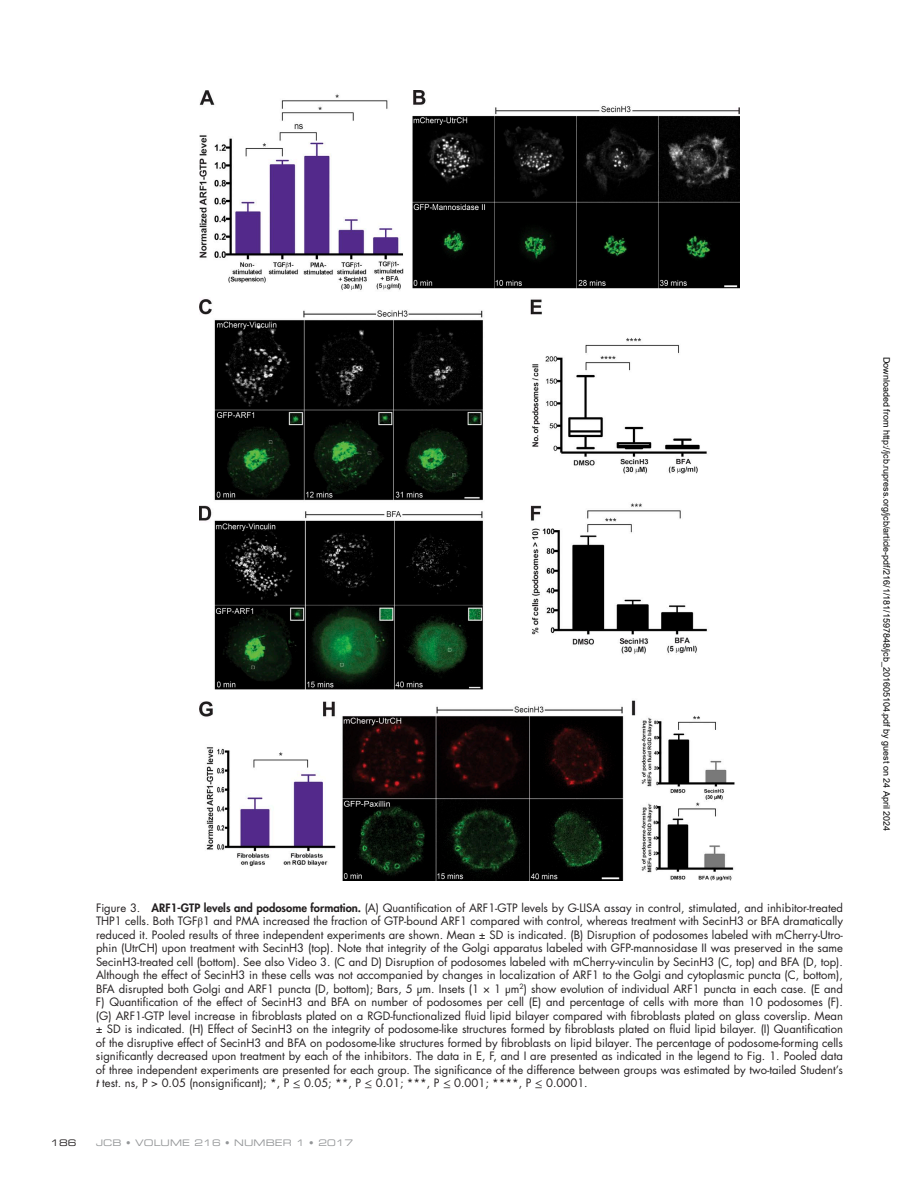
<style>
.page{position:relative;width:918px;height:1188px;background:#fff}
.page>*{position:absolute;margin:0;border:0;box-sizing:border-box;transform-origin:0 0}
.t1{font:11.25px/13.5px "Futura Std";color:#231f20;text-align:justify}
.t2{font:9px "Arial";color:#000}
.t3{font:9px "Eurostile LT Std Ex 2";letter-spacing:.01em;color:#949698}
.t4{font:9px "Eurostile LT Std Ex 2";color:#231f20}
.s1{font-weight:800}
.s2{font-family:"STIX General"}
.s3{font-weight:500;font-style:italic}
</style>
<div class="page">
<img style="left:200px;top:90px;width:540px;height:790px">
<p class="t1" style="left:96px;top:901px;width:749px">Figure 3. <span class="s1">ARF1-GTP levels and podosome formation.</span> (A) Quantification of ARF1-GTP levels by G-LISA assay in control, stimulated, and inhibitor-treated THP1 cells. Both TGF<span class="s2">β</span>1 and PMA increased the fraction of GTP-bound ARF1 compared with control, whereas treatment with SecinH3 or BFA dramatically reduced it. Pooled results of three independent experiments are shown. Mean ± SD is indicated. (B) Disruption of podosomes labeled with mCherry-Utro&shy;phin (UtrCH) upon treatment with SecinH3 (top). Note that integrity of the Golgi apparatus labeled with GFP-mannosidase II was preserved in the same SecinH3-treated cell (bottom). See also Video 3. (C and D) Disruption of podosomes labeled with mCherry-vinculin by SecinH3 (C, top) and BFA (D, top).<br>Although the effect of SecinH3 in these cells was not accompanied by changes in localization of ARF1 to the Golgi and cytoplasmic puncta (C, bottom), BFA disrupted both Golgi and ARF1 puncta (D, bottom); Bars, 5 µm. Insets (1 × 1 µm<sup>2</sup>) show evolution of individual ARF1 puncta in each case. (E and F) Quantification of the effect of SecinH3 and BFA on number of podosomes per cell (E) and percentage of cells with more than 10 podosomes (F). (G) ARF1-GTP level increase in fibroblasts plated on a RGD-functionalized fluid lipid bilayer compared with fibroblasts plated on glass coverslip. Mean ± SD is indicated. (H) Effect of SecinH3 on the integrity of podosome-like structures formed by fibroblasts plated on fluid lipid bilayer. (I) Quantification of the disruptive effect of SecinH3 and BFA on podosome-like structures formed by fibroblasts on lipid bilayer. The percentage of podosome-forming cells significantly decreased upon treatment by each of the inhibitors. The data in E, F, and I are presented as indicated in the legend to Fig. 1. Pooled data of three independent experiments are presented for each group. The significance of the difference between groups was estimated by two-tailed Student’s <span class="s3">t</span> test. ns, P &gt; 0.05 (nonsignificant); *, P <span class="s2">≤</span> 0.05; **, P <span class="s2">≤</span> 0.01; ***, P <span class="s2">≤</span> 0.001; ****, P <span class="s2">≤</span> 0.0001.</p>
<p class="t4" style="left:50px;top:1136px;width:28px">186</p>
<p class="t3" style="left:96px;top:1136px;width:259px">JCB • VOLUME 216 • NUMBER 1 • 2017</p>
<p class="t2" style="left:890px;top:357px;width:476px;rotate:90deg">Downloaded from http://jcb.rupress.org/jcb/article-pdf/216/1/181/1597848/jcb_201605104.pdf by guest on 24 April 2024</p>
</div>
